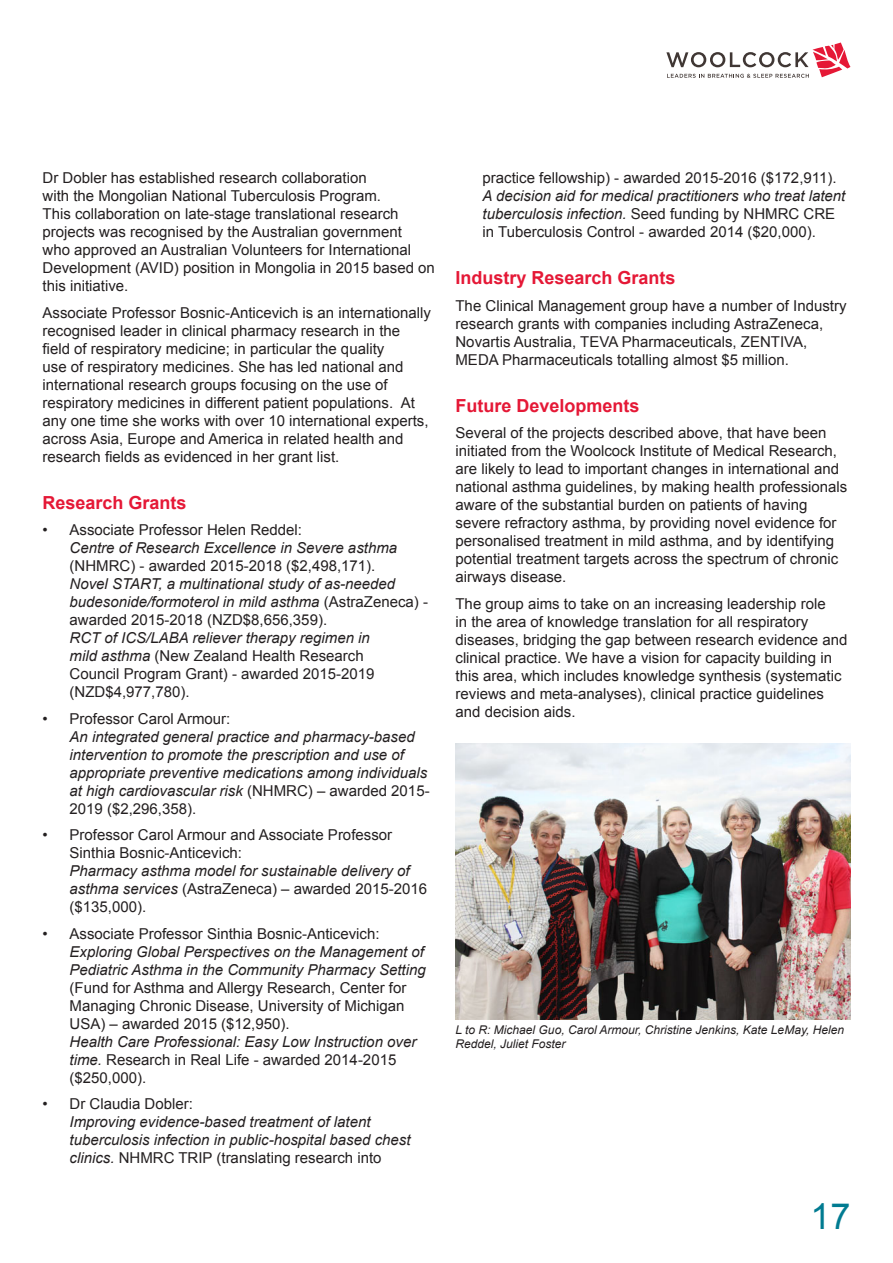
<style>
.page{position:relative;width:893px;height:1263px;background:#fff}
.page>*{position:absolute;margin:0;border:0;box-sizing:border-box;transform-origin:0 0}
.t1{font:36px "Arial";color:#007b91}
.red_heading{font:700 18px "Arial";color:#e51836}
.red_heading-2{font:15px/18px "Arial";color:#231f20}
.red_heading-3{font:italic 15px/18px "Arial";color:#231f20}
.red_heading-4{font:italic 12px/14.4px "Arial";color:#231f20}
.s1{font-style:normal}
.s2{font-style:italic}
</style>
<div class="page">
<svg style="left:666px;top:43px;width:184px;height:35px"></svg>
<img style="left:455px;top:744px;width:395px;height:275px">
<p class="red_heading-2" style="left:43px;top:169px;width:394px">Dr Dobler has established research collaboration<br>with the Mongolian National Tuberculosis Program.<br>This collaboration on late-stage translational research projects was recognised by the Australian government<br>who approved an Australian Volunteers for International Development (AVID) position in Mongolia in 2015 based on this initiative.</p>
<p class="red_heading-2" style="left:43px;top:304px;width:390px">Associate Professor Bosnic-Anticevich is an internationally recognised leader in clinical pharmacy research in the field of respiratory medicine; in particular the quality<br>use of respiratory medicines. She has led national and international research groups focusing on the use of respiratory medicines in different patient populations. At any one time she works with over 10 international experts, across Asia, Europe and America in related health and research fields as evidenced in her grant list.</p>
<p class="red_heading" style="left:43px;top:490px;width:146px">Research Grants</p>
<p class="red_heading-2" style="left:43px;top:521px;width:261px">• Associate Professor Helen Reddel:</p>
<p class="red_heading-3" style="left:70px;top:539px;width:329px">Centre of Research Excellence in Severe asthma <span class="s1">(NHMRC) - awarded 2015-2018 ($2,498,171).</span></p>
<p class="red_heading-3" style="left:70px;top:575px;width:360px">Novel START, a multinational study of as-needed budesonide/formoterol in mild asthma <span class="s1">(AstraZeneca) - awarded 2015-2018 (NZD$8,656,359).</span></p>
<p class="red_heading-2" style="left:70px;top:629px;width:307px"><span class="s2">RCT of ICS/LABA reliever therapy regimen in mild asthma</span> (New Zealand Health Research Council Program Grant) - awarded 2015-2019 (NZD$4,977,780).</p>
<p class="red_heading-2" style="left:43px;top:710px;width:189px">• Professor Carol Armour:</p>
<p class="red_heading-3" style="left:70px;top:728px;width:362px">An integrated general practice and pharmacy-based intervention to promote the prescription and use of appropriate preventive medications among individuals at high cardiovascular risk <span class="s1">(NHMRC) – awarded 2015- 2019 ($2,296,358).</span></p>
<p class="red_heading-2" style="left:70px;top:826px;width:324px;text-indent:-27px">• Professor Carol Armour and Associate Professor<br>Sinthia Bosnic-Anticevich:</p>
<p class="red_heading-3" style="left:70px;top:862px;width:359px">Pharmacy asthma model for sustainable delivery of asthma services <span class="s1">(AstraZeneca) – awarded 2015-2016 ($135,000).</span></p>
<p class="red_heading-2" style="left:43px;top:925px;width:339px">• Associate Professor Sinthia Bosnic-Anticevich:</p>
<p class="red_heading-2" style="left:70px;top:943px;width:358px"><span class="s2">Exploring Global Perspectives on the Management of Pediatric Asthma in the Community Pharmacy Setting </span>(Fund for Asthma and Allergy Research, Center for Managing Chronic Disease, University of Michigan USA) – awarded 2015 ($12,950).</p>
<p class="red_heading-3" style="left:70px;top:1033px;width:348px">Health Care Professional: Easy Low Instruction over time. <span class="s1">Research in Real Life - awarded 2014-2015 ($250,000).</span></p>
<p class="red_heading-2" style="left:43px;top:1095px;width:152px">• Dr Claudia Dobler:</p>
<p class="red_heading-3" style="left:70px;top:1113px;width:342px">Improving evidence-based treatment of latent tuberculosis infection in public-hospital based chest clinics. <span class="s1">NHMRC TRIP (translating research into</span></p>
<p class="red_heading-2" style="left:482px;top:169px;width:356px">practice fellowship) - awarded 2015-2016 ($172,911).</p>
<p class="red_heading-3" style="left:482px;top:187px;width:364px">A decision aid for medical practitioners who treat latent tuberculosis infection. <span class="s1">Seed funding by NHMRC CRE in Tuberculosis Control - awarded 2014 ($20,000).</span></p>
<p class="red_heading" style="left:455px;top:266px;width:222px">Industry Research Grants</p>
<p class="red_heading-2" style="left:455px;top:297px;width:393px">The Clinical Management group have a number of Industry research grants with companies including AstraZeneca, Novartis Australia, TEVA Pharmaceuticals, ZENTIVA, MEDA Pharmaceuticals totalling almost $5 million.</p>
<p class="red_heading" style="left:455px;top:394px;width:186px">Future Developments</p>
<p class="red_heading-2" style="left:455px;top:424px;width:393px">Several of the projects described above, that have been initiated from the Woolcock Institute of Medical Research, are likely to lead to important changes in international and national asthma guidelines, by making health professionals aware of the substantial burden on patients of having severe refractory asthma, by providing novel evidence for personalised treatment in mild asthma, and by identifying potential treatment targets across the spectrum of chronic airways disease.</p>
<p class="red_heading-2" style="left:455px;top:595px;width:393px">The group aims to take on an increasing leadership role<br>in the area of knowledge translation for all respiratory diseases, bridging the gap between research evidence and clinical practice. We have a vision for capacity building in this area, which includes knowledge synthesis (systematic reviews and meta-analyses), clinical practice guidelines and decision aids.</p>
<p class="red_heading-4" style="left:455px;top:1022px;width:390px">L to R: Michael Guo, Carol Armour, Christine Jenkins, Kate LeMay, Helen<br>Reddel, Juliet Foster</p>
<h1 class="t1" style="left:810px;top:1193px;width:42px">17</h1>
</div>
